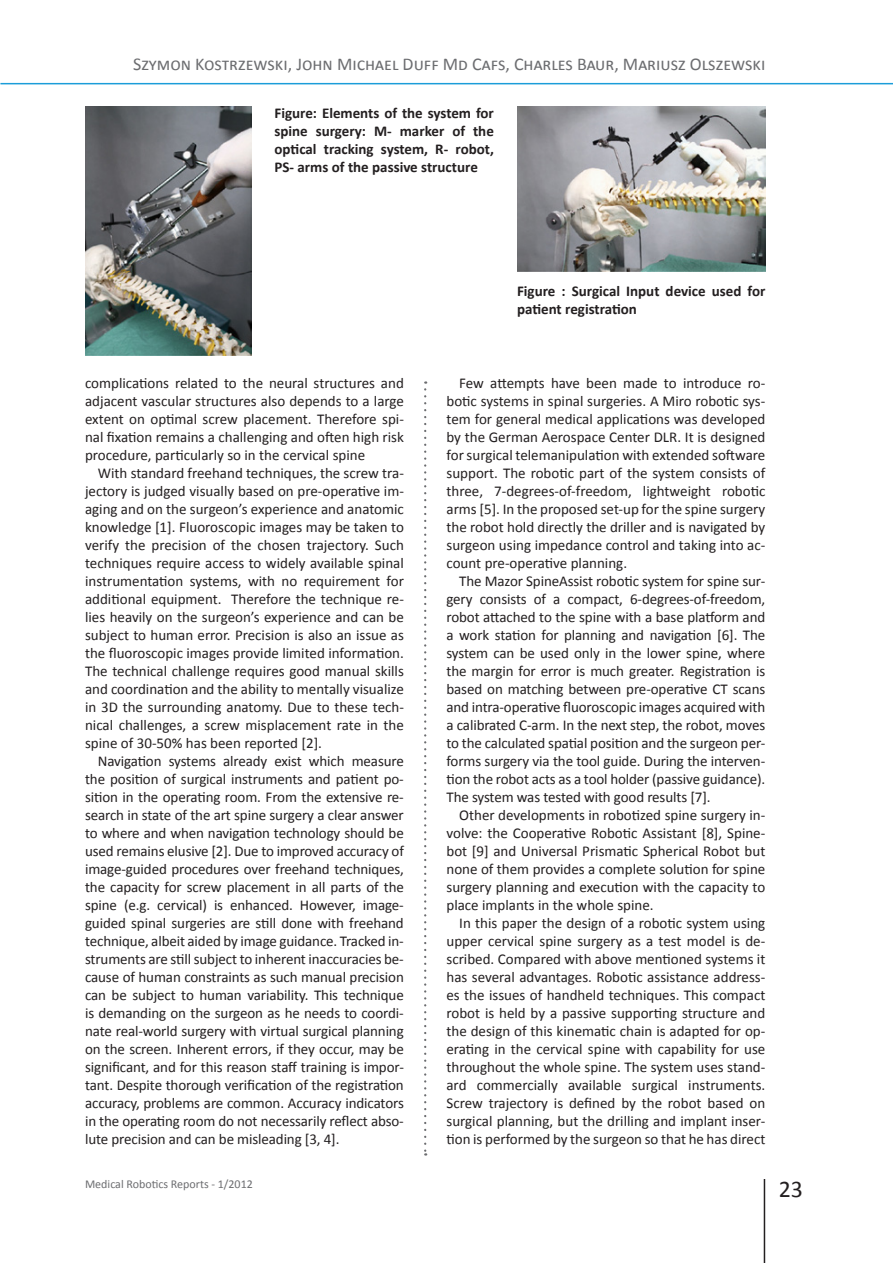
<style>
.page{position:relative;width:893px;height:1263px;background:#fff}
.page>*{position:absolute;margin:0;border:0;box-sizing:border-box;transform-origin:0 0}
.t1{font:24px "Calibri";color:#231f20}
.t2{font:18px "Calibri";color:#6c6d70}
.t3{font:15px/18px "Calibri";color:#231f20;text-align:justify}
.t4{font:700 15px/18px "Calibri";color:#231f20;text-align:justify}
.t5{font:12px "Calibri";color:#6c6d70}
</style>
<div class="page">
<hr style="left:764px;top:1179px;width:1px;height:84px;background:#231f20">
<hr style="left:0;top:83px;width:893px;height:1px;background:#1b9dd9">
<svg style="left:424px;top:381px;width:2px;height:774px"></svg>
<img style="left:85px;top:106px;width:166px;height:249px">
<img style="left:517px;top:106px;width:248px;height:166px">
<p class="t2" style="left:133px;top:53px;width:634px">Szymon Kostrzewski, John Michael Duff Md Cafs, Charles Baur, Mariusz Olszewski</p>
<p class="t4" style="left:274px;top:103px;width:221px">Figure: Elements of the system for spine surgery: M- marker of the optical tracking system, R- robot, PS- arms of the passive structure</p>
<p class="t4" style="left:517px;top:281px;width:250px">Figure : Surgical Input device used for patient registration</p>
<p class="t3" style="left:85px;top:373px;width:320px">complications related to the neural structures and adjacent vascular structures also depends to a large extent on optimal screw placement. Therefore spi&shy;nal fixation remains a challenging and often high risk procedure, particularly so in the cervical spine</p>
<p class="t3" style="left:85px;top:463px;width:320px;text-indent:13px">With standard freehand techniques, the screw tra&shy;jectory is judged visually based on pre-operative im&shy;aging and on the surgeon’s experience and anatomic knowledge [1]. Fluoroscopic images may be taken to verify the precision of the chosen trajectory. Such techniques require access to widely available spinal instrumentation systems, with no requirement for additional equipment. Therefore the technique re&shy;lies heavily on the surgeon’s experience and can be subject to human error. Precision is also an issue as the fluoroscopic images provide limited information.<br>The technical challenge requires good manual skills and coordination and the ability to mentally visualize in 3D the surrounding anatomy. Due to these tech&shy;nical challenges, a screw misplacement rate in the spine of 30-50% has been reported [2].</p>
<p class="t3" style="left:85px;top:751px;width:320px;text-indent:13px">Navigation systems already exist which measure the position of surgical instruments and patient po&shy;sition in the operating room. From the extensive re&shy;search in state of the art spine surgery a clear answer to where and when navigation technology should be used remains elusive [2]. Due to improved accuracy of image-guided procedures over freehand techniques, the capacity for screw placement in all parts of the spine (e.g. cervical) is enhanced. However, image&shy;guided spinal surgeries are still done with freehand technique, albeit aided by image guidance. Tracked in&shy;struments are still subject to inherent inaccuracies be&shy;cause of human constraints as such manual precision can be subject to human variability. This technique is demanding on the surgeon as he needs to coordi&shy;nate real-world surgery with virtual surgical planning on the screen. Inherent errors, if they occur, may be significant, and for this reason staff training is impor&shy;tant. Despite thorough verification of the registration accuracy, problems are common. Accuracy indicators in the operating room do not necessarily reflect abso&shy;lute precision and can be misleading [3, 4].</p>
<p class="t3" style="left:446px;top:373px;width:321px;text-indent:13px">Few attempts have been made to introduce ro&shy;botic systems in spinal surgeries. A Miro robotic sys&shy;tem for general medical applications was developed by the German Aerospace Center DLR. It is designed for surgical telemanipulation with extended software support. The robotic part of the system consists of three, 7-degrees-of-freedom, lightweight robotic arms [5]. In the proposed set-up for the spine surgery the robot hold directly the driller and is navigated by surgeon using impedance control and taking into ac&shy;count pre-operative planning.</p>
<p class="t3" style="left:446px;top:571px;width:320px;text-indent:13px">The Mazor SpineAssist robotic system for spine sur&shy;gery consists of a compact, 6-degrees-of-freedom, robot attached to the spine with a base platform and a work station for planning and navigation [6]. The system can be used only in the lower spine, where the margin for error is much greater. Registration is based on matching between pre-operative CT scans and intra-operative fluoroscopic images acquired with a calibrated C-arm. In the next step, the robot, moves to the calculated spatial position and the surgeon per&shy;forms surgery via the tool guide. During the interven&shy;tion the robot acts as a tool holder (passive guidance).<br>The system was tested with good results [7].</p>
<p class="t3" style="left:446px;top:805px;width:320px;text-indent:13px">Other developments in robotized spine surgery in&shy;volve: the Cooperative Robotic Assistant [8], Spine&shy;bot [9] and Universal Prismatic Spherical Robot but none of them provides a complete solution for spine surgery planning and execution with the capacity to place implants in the whole spine.</p>
<p class="t3" style="left:446px;top:913px;width:320px;text-indent:13px">In this paper the design of a robotic system using upper cervical spine surgery as a test model is de&shy;scribed. Compared with above mentioned systems it has several advantages. Robotic assistance address&shy;es the issues of handheld techniques. This compact robot is held by a passive supporting structure and the design of this kinematic chain is adapted for op&shy;erating in the cervical spine with capability for use throughout the whole spine. The system uses stand&shy;ard commercially available surgical instruments.<br>Screw trajectory is defined by the robot based on surgical planning, but the drilling and implant inser&shy;tion is performed by the surgeon so that he has direct</p>
<p class="t5" style="left:85px;top:1176px;width:169px">Medical Robotics Reports - 1/2012</p>
<h1 class="t1" style="left:779px;top:1174px;width:26px">23</h1>
</div>
